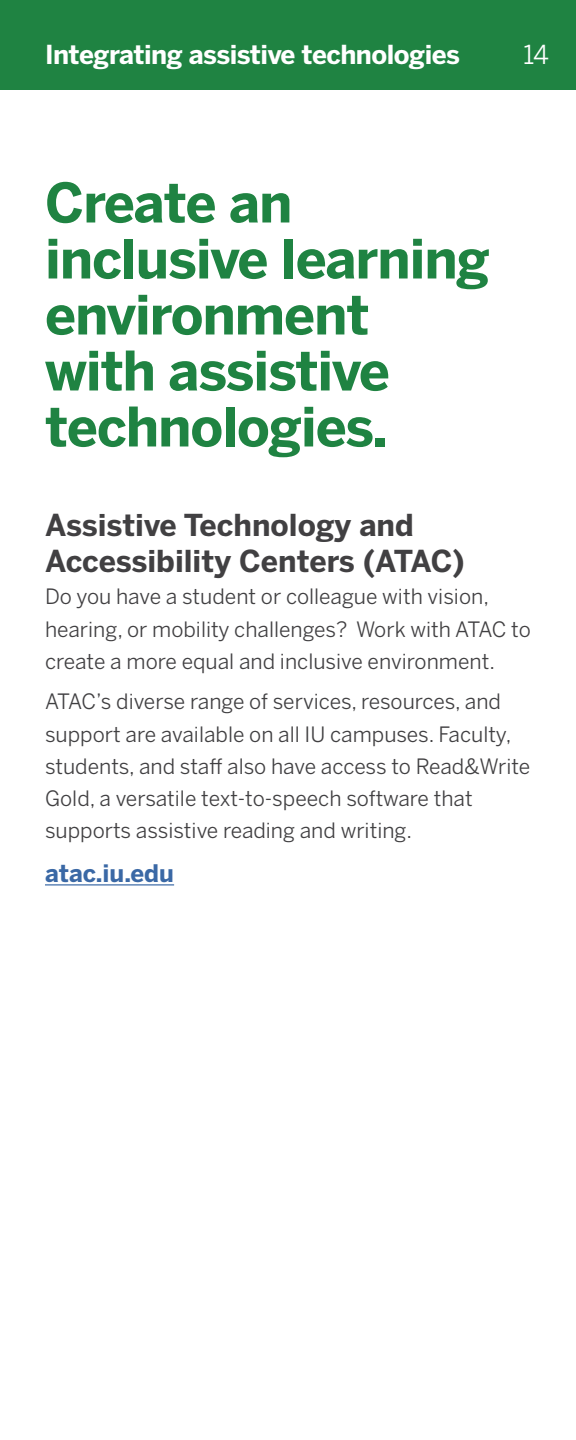
<style>
.page{position:relative;width:576px;height:1440px;background:#fff}
.page>*{position:absolute;margin:0;border:0;box-sizing:border-box;transform-origin:0 0}
.t1{font:700 54px/56px "Benton Sans";letter-spacing:-.02em;color:#1f8342}
.t2{font:700 30px/36px "Benton Sans";color:#414042}
.t3{font:700 26px "Benton Sans";letter-spacing:-.02em;color:#fff}
.t4{font:26px "Benton Sans";color:#fff}
.t5{font:700 24px "Benton Sans";color:#3a68a5}
.t6{font:21px/32px "Benton Sans";color:#414042}
</style>
<div class="page">
<div style="left:0;top:0;width:576px;height:90px;background:#1f8342"></div>
<hr style="left:45px;top:884px;width:129px;height:1px;background:#3a68a5">
<p class="t3" style="left:45px;top:38px;width:416px">Integrating assistive technologies</p>
<p class="t4" style="left:523px;top:39px;width:27px">14</p>
<h1 class="t1" style="left:45px;top:176px;width:446px">Create an inclusive learning environment with assistive technologies.</h1>
<h2 class="t2" style="left:45px;top:508px;width:421px">Assistive Technology and<br>Accessibility Centers (ATAC)</h2>
<p class="t6" style="left:45px;top:581px;width:487px">Do you have a student or colleague with vision, hearing, or mobility challenges? Work with ATAC to create a more equal and inclusive environment.</p>
<p class="t6" style="left:45px;top:686px;width:487px">ATAC’s diverse range of services, resources, and support are available on all IU campuses. Faculty, students, and staff also have access to Read&amp;Write Gold, a versatile text-to-speech software that supports assistive reading and writing.</p>
<p class="t5" style="left:45px;top:859px;width:131px">atac.iu.edu</p>
</div>
